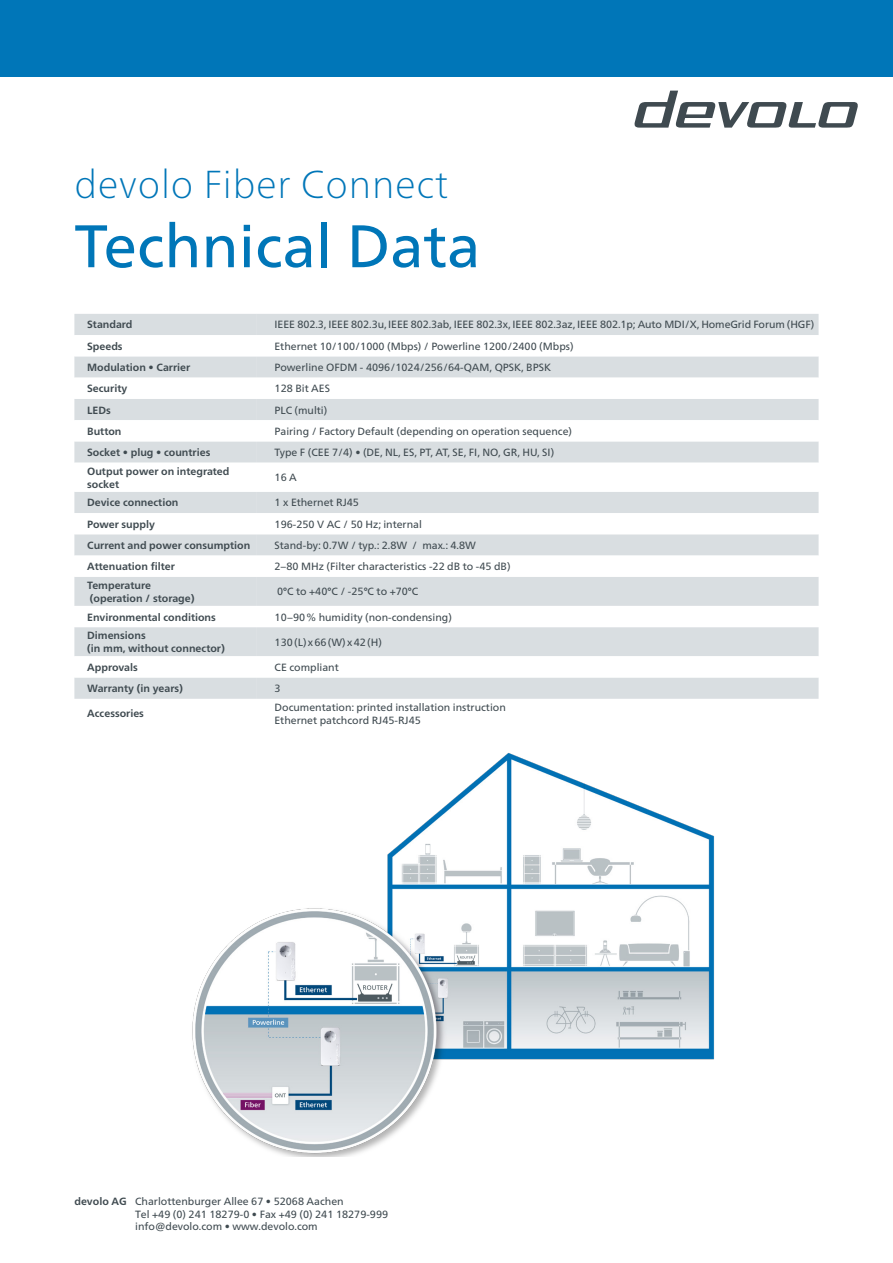
<style>
.page{position:relative;width:893px;height:1263px;background:#fff}
.page>*{position:absolute;margin:0;border:0;box-sizing:border-box;transform-origin:0 0}
.t1{font:60px "Frutiger Neue LTW1 G";color:#0076b8}
.t2{font:100 39px "Frutiger Neue LTW1 G";letter-spacing:.02em;color:#0076b8}
.t3{font:10.5px/12.6px "Frutiger Neue LTW1 G";color:#3f4a50}
.t4{font:700 10.5px/12.6px "Frutiger Neue LTW1 G";color:#3f4a50}
</style>
<div class="page">
<div style="left:0;top:0;width:893px;height:77px;background:#0076b8"></div>
<svg style="left:634px;top:91px;width:224px;height:37px"></svg>
<div style="left:74px;top:314px;width:182px;height:385px;background:#d9dee1"></div>
<div style="left:256px;top:314px;width:563px;height:385px;background:#d9dee1"></div>
<svg style="left:74px;top:335px;width:745px;height:342px"></svg>
<img style="left:192px;top:753px;width:522px;height:404px">
<p class="t2" style="left:74px;top:156px;width:375px">devolo Fiber Connect</p>
<p class="t1" style="left:74px;top:202px;width:408px">Technical Data</p>
<p class="t4" style="left:87px;top:318px;width:47px">Standard</p>
<p class="t3" style="left:275px;top:318px;width:541px">IEEE 802.3, IEEE 802.3u, IEEE 802.3ab, IEEE 802.3x, IEEE 802.3az, IEEE 802.1p; Auto MDI/X, HomeGrid Forum (HGF)</p>
<p class="t4" style="left:87px;top:339px;width:37px">Speeds</p>
<p class="t3" style="left:275px;top:339px;width:300px">Ethernet 10/100/1000 (Mbps) / Powerline 1200/2400 (Mbps)</p>
<p class="t4" style="left:87px;top:360px;width:105px">Modulation • Carrier</p>
<p class="t3" style="left:275px;top:360px;width:278px">Powerline OFDM - 4096/1024/256/64-QAM, QPSK, BPSK</p>
<p class="t4" style="left:87px;top:382px;width:42px">Security</p>
<p class="t3" style="left:275px;top:381px;width:57px">128 Bit AES</p>
<p class="t4" style="left:87px;top:403px;width:25px">LEDs</p>
<p class="t3" style="left:275px;top:403px;width:54px">PLC (multi)</p>
<p class="t4" style="left:87px;top:424px;width:36px">Button</p>
<p class="t3" style="left:275px;top:424px;width:299px">Pairing / Factory Default (depending on operation sequence)</p>
<p class="t4" style="left:87px;top:445px;width:125px">Socket • plug • countries</p>
<p class="t3" style="left:275px;top:445px;width:281px">Type F (CEE 7/4) • (DE, NL, ES, PT, AT, SE, FI, NO, GR, HU, SI)</p>
<p class="t4" style="left:87px;top:464px;width:144px">Output power on integrated socket</p>
<p class="t3" style="left:275px;top:470px;width:24px">16 A</p>
<p class="t4" style="left:87px;top:496px;width:93px">Device connection</p>
<p class="t3" style="left:275px;top:496px;width:86px">1 x Ethernet RJ45</p>
<p class="t4" style="left:87px;top:517px;width:69px">Power supply</p>
<p class="t3" style="left:275px;top:517px;width:149px">196-250 V AC / 50 Hz; internal</p>
<p class="t4" style="left:87px;top:538px;width:165px">Current and power consumption</p>
<p class="t3" style="left:275px;top:538px;width:203px">Stand-by: 0.7W / typ.: 2.8W / max.: 4.8W</p>
<p class="t4" style="left:87px;top:559px;width:89px">Attenuation filter</p>
<p class="t3" style="left:275px;top:559px;width:237px">2–80 MHz (Filter characteristics -22 dB to -45 dB)</p>
<p class="t4" style="left:87px;top:578px;width:109px">Temperature (operation / storage)</p>
<p class="t3" style="left:277px;top:584px;width:143px">0°C to +40°C / -25°C to +70°C</p>
<p class="t4" style="left:87px;top:610px;width:130px">Environmental conditions</p>
<p class="t3" style="left:275px;top:610px;width:179px">10–90% humidity (non-condensing)</p>
<p class="t4" style="left:87px;top:629px;width:139px">Dimensions<br>(in mm, without connector)</p>
<p class="t3" style="left:275px;top:635px;width:109px">130(L)x66(W)x42(H)</p>
<p class="t4" style="left:87px;top:660px;width:52px">Approvals</p>
<p class="t3" style="left:275px;top:660px;width:66px">CE compliant</p>
<p class="t4" style="left:87px;top:681px;width:97px">Warranty (in years)</p>
<p class="t3" style="left:275px;top:681px;width:8px">3</p>
<p class="t4" style="left:87px;top:707px;width:58px">Accessories</p>
<p class="t3" style="left:275px;top:700px;width:233px">Documentation: printed installation instruction</p>
<p class="t3" style="left:275px;top:713px;width:148px">Ethernet patchcord RJ45-RJ45</p>
<p class="t4" style="left:74px;top:1194px;width:54px">devolo AG</p>
<p class="t3" style="left:135px;top:1194px;width:255px">Charlottenburger Allee 67 • 52068 Aachen<br>Tel +49 (0) 241 18279-0 • Fax +49 (0) 241 18279-999 info@devolo.com • www.devolo.com</p>
</div>
